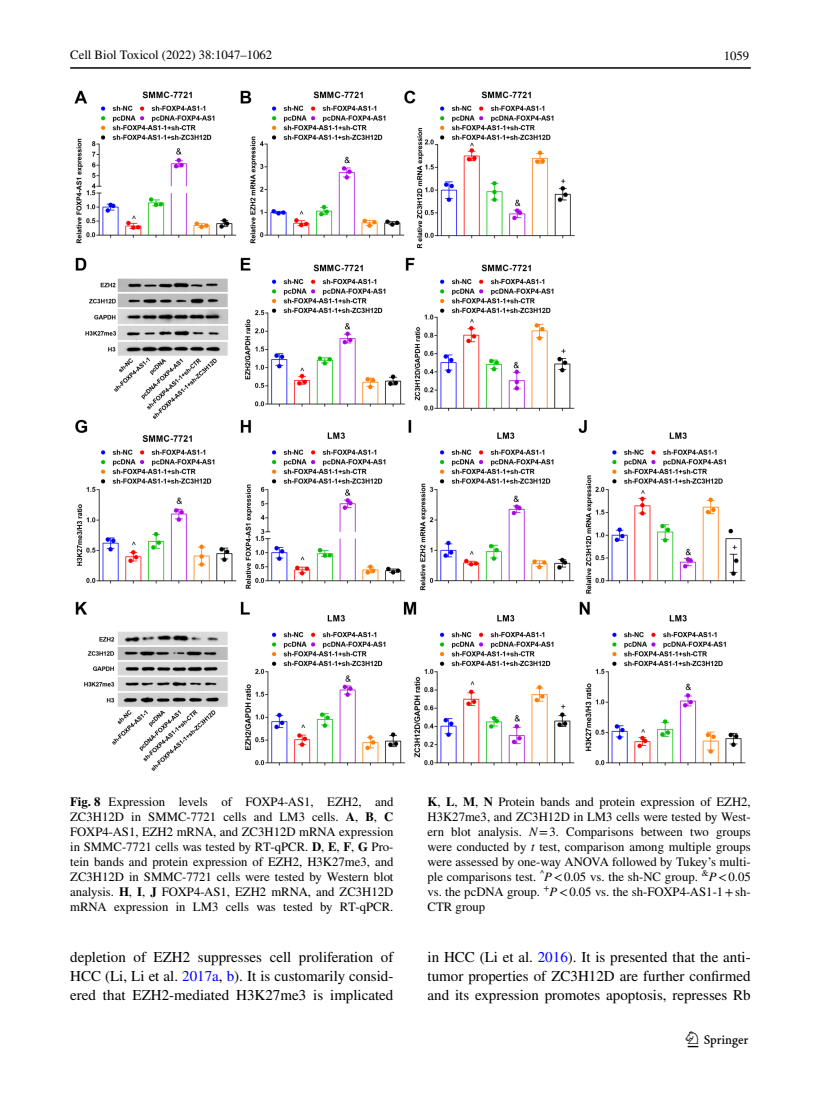
<style>
.page{position:relative;width:821px;height:1106px;background:#fff}
.page>*{position:absolute;margin:0;border:0;box-sizing:border-box;transform-origin:0 0}
.t1{font:22.5px "Springnew Regular 3";color:#000}
.t2{font:15px/18.8px "STIX Regular 2";color:#000;text-align:justify}
.t3{font:12.75px/15px "STIX Regular 2";color:#000;text-align:justify}
.t4{font:12.75px "STIX";letter-spacing:-.005em;color:#000}
.s1{font-family:"STIX";font-weight:700}
.s2{font-family:"STIX";font-style:italic}
.s3{color:#00f}
</style>
<div class="page">
<hr style="left:70px;top:67px;width:680px;height:2px;background:#000">
<img style="left:74px;top:90px;width:672px;height:681px">
<p class="t4" style="left:70px;top:46px;width:203px">Cell Biol Toxicol (2022) 38:1047–1062</p>
<p class="t4" style="left:724px;top:47px;width:27px">1059</p>
<p class="t3" style="left:70px;top:795px;width:325px"><span class="s1">Fig. 8</span> Expression levels of FOXP4-AS1, EZH2, and ZC3H12D in SMMC-7721 cells and LM3 cells. <span class="s1">A</span>, <span class="s1">B</span>, <span class="s1">C </span>FOXP4-AS1, EZH2 mRNA, and ZC3H12D mRNA expression in SMMC-7721 cells was tested by RT-qPCR. <span class="s1">D</span>, <span class="s1">E</span>, <span class="s1">F</span>, <span class="s1">G</span> Pro&shy;tein bands and protein expression of EZH2, H3K27me3, and ZC3H12D in SMMC-7721 cells were tested by Western blot analysis. <span class="s1">H</span>, <span class="s1">I</span>, <span class="s1">J</span> FOXP4-AS1, EZH2 mRNA, and ZC3H12D mRNA expression in LM3 cells was tested by RT-qPCR.</p>
<p class="t3" style="left:427px;top:795px;width:325px"><span class="s1">K</span>, <span class="s1">L</span>, <span class="s1">M</span>, <span class="s1">N</span> Protein bands and protein expression of EZH2, H3K27me3, and ZC3H12D in LM3 cells were tested by West&shy;ern blot analysis. <span class="s2">N</span>=3. Comparisons between two groups were conducted by <span class="s2">t</span> test, comparison among multiple groups were assessed by one-way ANOVA followed by Tukey’s multi&shy;ple comparisons test. <sup>^</sup><span class="s2">P</span>&lt;0.05 vs. the sh-NC group. <sup>&amp;</sup><span class="s2">P</span>&lt;0.05 vs. the pcDNA group. <sup>+</sup><span class="s2">P</span>&lt;0.05 vs. the sh-FOXP4-AS1-1+sh-CTR group</p>
<p class="t2" style="left:70px;top:948px;width:325px">depletion of EZH2 suppresses cell proliferation of HCC (Li, Li et al. <span class="s3">2017a</span>, <span class="s3">b</span>). It is customarily consid&shy;ered that EZH2-mediated H3K27me3 is implicated</p>
<p class="t2" style="left:427px;top:948px;width:325px">in HCC (Li et al. <span class="s3">2016</span>). It is presented that the anti&shy;tumor properties of ZC3H12D are further confirmed and its expression promotes apoptosis, represses Rb</p>
<h1 class="t1" style="left:687px;top:1031px;width:62px">1 3</h1>
</div>
